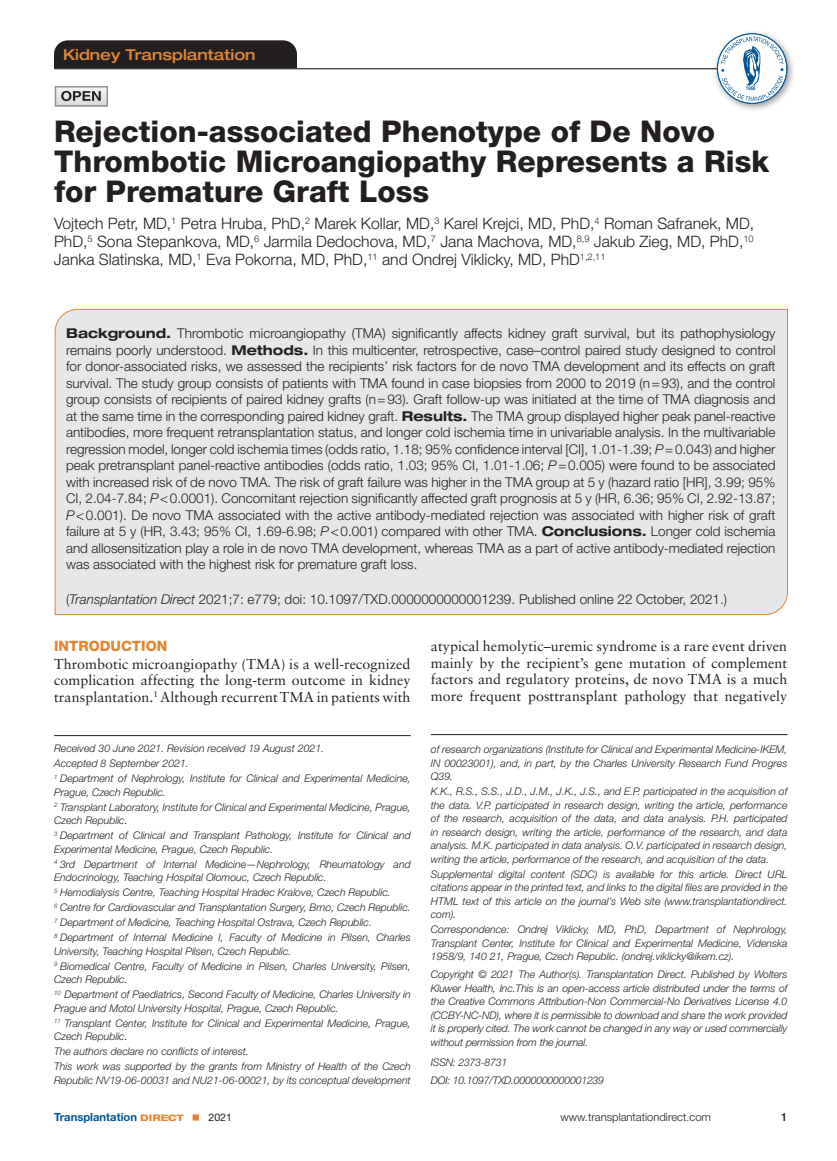
<style>
.page{position:relative;width:837px;height:1161px;background:#fff}
.page>*{position:absolute;margin:0;border:0;box-sizing:border-box;transform-origin:0 0}
.t1{font:800 30px/30px "Helvetica Neue LT Std";color:#231f20}
.t2{font:300 15.75px/18px "Helvetica Neue LT Std";color:#231f20;text-align:justify}
.t3{font:500 expanded 15px "Helvetica Neue LT Std";color:#e38634}
.t4{font:14.25px/16.5px "Sabon LT Std";letter-spacing:.005em;color:#231f20;text-align:justify}
.t5{font:800 14.25px "Helvetica Neue LT Std";color:#e38634}
.t6{font:300 13.5px/16.5px "Helvetica Neue LT Std";color:#231f20;text-align:justify}
.t7{font:300 11.25px "Helvetica Neue LT Std";color:#231f20}
.t8{font:700 11.25px "Helvetica Neue LT Std";color:#005595}
.t9{font:500 11.25px "Helvetica Neue LT Std";color:#231f20}
.t10{font:italic 300 10.5px/13.5px "Helvetica Neue LT Std";color:#231f20}
.t11{font:italic 300 10.5px/18px "Helvetica Neue LT Std";letter-spacing:-.02em;color:#231f20}
.t12{font:10.5px "Helvetica Neue LT Std";color:#231f20}
.s1{font-weight:700;font-stretch:expanded}
.s2{font-style:italic}
.s3{font-weight:800;font-stretch:expanded;font-size:9px;color:#e38634}
</style>
<div class="page">
<div style="left:193px;top:1114px;width:6px;height:7px;background:#e38634"></div>
<hr style="left:54px;top:68px;width:734px;height:1px;background:#231f20">
<img style="left:58px;top:89px;width:47px;height:15px">
<div style="left:55px;top:86px;width:53px;height:21px;border:2px solid #909295"></div>
<svg style="left:61px;top:91px;width:40px;height:10px"></svg>
<hr style="left:54px;top:735px;width:357px;height:1px;background:#231f20">
<div style="left:54px;top:40px;width:243px;height:28px;background:#231f20"></div>
<div style="left:54px;top:309px;width:734px;height:306px;background:#e6e7e9"></div>
<hr style="left:431px;top:734px;width:357px;height:1px;background:#231f20">
<div style="left:713px;top:29px;width:83px;height:84px;background:#231f20;opacity:.45"></div>
<svg style="left:717px;top:34px;width:70px;height:69px"></svg>
<svg style="left:721px;top:37px;width:62px;height:64px"></svg>
<div style="left:717px;top:33px;width:70px;height:71px;border:1px solid #005595;border-radius:50%"></div>
<h3 class="t3" style="left:63px;top:45px;width:194px">Kidney Transplantation</h3>
<h1 class="t1" style="left:54px;top:116px;width:717px">Rejection-associated Phenotype of De Novo<br>Thrombotic Microangiopathy Represents a Risk for Premature Graft Loss</h1>
<p class="t2" style="left:54px;top:214px;width:702px">Vojtech Petr, MD,<sup>1</sup> Petra Hruba, PhD,<sup>2</sup> Marek Kollar, MD,<sup>3</sup> Karel Krejci, MD, PhD,<sup>4</sup> Roman Safranek, MD, PhD,<sup>5</sup> Sona Stepankova, MD,<sup>6</sup> Jarmila Dedochova, MD,<sup>7</sup> Jana Machova, MD,<sup>8,9</sup> Jakub Zieg, MD, PhD,<sup>10<br></sup>Janka Slatinska, MD,<sup>1</sup> Eva Pokorna, MD, PhD,<sup>11</sup> and Ondrej Viklicky, MD, PhD<sup>1,2,11</sup></p>
<p class="t6" style="left:66px;top:325px;width:711px"><span class="s1">Background.</span> Thrombotic microangiopathy (TMA) significantly affects kidney graft survival, but its pathophysiology remains poorly understood. <span class="s1">Methods.</span> In this multicenter, retrospective, case–control paired study designed to control for donor-associated risks, we assessed the recipients’ risk factors for de novo TMA development and its effects on graft survival. The study group consists of patients with TMA found in case biopsies from 2000 to 2019 (n=93), and the control group consists of recipients of paired kidney grafts (n=93). Graft follow-up was initiated at the time of TMA diagnosis and at the same time in the corresponding paired kidney graft. <span class="s1">Results.</span> The TMA group displayed higher peak panel-reactive antibodies, more frequent retransplantation status, and longer cold ischemia time in univariable analysis. In the multivariable regression model, longer cold ischemia times (odds ratio, 1.18; 95% confidence interval [CI], 1.01-1.39; <span class="s2">P</span>=0.043) and higher peak pretransplant panel-reactive antibodies (odds ratio, 1.03; 95% CI, 1.01-1.06; <span class="s2">P</span>=0.005) were found to be associated with increased risk of de novo TMA. The risk of graft failure was higher in the TMA group at 5 y (hazard ratio [HR], 3.99; 95% CI, 2.04-7.84; <span class="s2">P</span>&lt;0.0001). Concomitant rejection significantly affected graft prognosis at 5 y (HR, 6.36; 95% CI, 2.92-13.87; <span class="s2">P</span>&lt;0.001). De novo TMA associated with the active antibody-mediated rejection was associated with higher risk of graft failure at 5 y (HR, 3.43; 95% CI, 1.69-6.98; <span class="s2">P</span>&lt;0.001) compared with other TMA. <span class="s1">Conclusions.</span> Longer cold ischemia and allosensitization play a role in de novo TMA development, whereas TMA as a part of active antibody-mediated rejection was associated with the highest risk for premature graft loss.</p>
<p class="t6" style="left:66px;top:590px;width:663px">(<span class="s2">Transplantation Direct</span> 2021;7: e779; doi: 10.1097/TXD.0000000000001239. Published online 22 October, 2021.)</p>
<h3 class="t5" style="left:54px;top:637px;width:115px">INTRODUCTION</h3>
<h3 class="t4" style="left:54px;top:655px;width:358px">Thrombotic microangiopathy (TMA) is a well-recognized complication affecting the long-term outcome in kidney transplantation.<sup>1</sup> Although recurrent TMA in patients with</h3>
<p class="t10" style="left:54px;top:741px;width:358px;line-height:15px">Received 30 June 2021. Revision received 19 August 2021.<br>Accepted 8 September 2021.<br><sup>1</sup> Department of Nephrology, Institute for Clinical and Experimental Medicine,</p>
<p class="t10" style="left:54px;top:784px;width:358px;line-height:15px">Prague, Czech Republic.<br><sup>2</sup> Transplant Laboratory, Institute for Clinical and Experimental Medicine, Prague,</p>
<p class="t10" style="left:54px;top:813px;width:358px;line-height:15px">Czech Republic.<br><sup>3</sup> Department of Clinical and Transplant Pathology, Institute for Clinical and</p>
<p class="t10" style="left:54px;top:841px;width:358px;line-height:15px">Experimental Medicine, Prague, Czech Republic.<br><sup>4</sup> 3rd Department of Internal Medicine—Nephrology, Rheumatology and</p>
<p class="t10" style="left:54px;top:870px;width:358px;line-height:15px">Endocrinology, Teaching Hospital Olomouc, Czech Republic.<br><sup>5</sup> Hemodialysis Centre, Teaching Hospital Hradec Kralove, Czech Republic.<br><sup>6</sup> Centre for Cardiovascular and Transplantation Surgery, Brno, Czech Republic.<br><sup>7</sup> Department of Medicine, Teaching Hospital Ostrava, Czech Republic.<br><sup>8</sup> Department of Internal Medicine I, Faculty of Medicine in Pilsen, Charles</p>
<p class="t10" style="left:54px;top:943px;width:358px;line-height:15px">University, Teaching Hospital Pilsen, Czech Republic.<br><sup>9</sup> Biomedical Centre, Faculty of Medicine in Pilsen, Charles University, Pilsen,</p>
<p class="t10" style="left:54px;top:972px;width:358px;line-height:15px">Czech Republic.<br><sup>10</sup> Department of Paediatrics, Second Faculty of Medicine, Charles University in</p>
<p class="t10" style="left:54px;top:1000px;width:358px;line-height:15px">Prague and Motol University Hospital, Prague, Czech Republic.<br><sup>11</sup> Transplant Center, Institute for Clinical and Experimental Medicine, Prague,</p>
<p class="t10" style="left:54px;top:1029px;width:358px;line-height:15px">Czech Republic.<br>The authors declare no conflicts of interest.<br>This work was supported by the grants from Ministry of Health of the Czech</p>
<p class="t10" style="left:54px;top:1073px;width:358px">Republic NV19-06-00031 and NU21-06-00021, by its conceptual development</p>
<h3 class="t4" style="left:431px;top:638px;width:358px">atypical hemolytic–uremic syndrome is a rare event driven mainly by the recipient’s gene mutation of complement factors and regulatory proteins, de novo TMA is a much more frequent posttransplant pathology that negatively</h3>
<p class="t10" style="left:431px;top:742px;width:358px;text-align:justify">of research organizations (Institute for Clinical and Experimental Medicine-IKEM, IN 00023001), and, in part, by the Charles University Research Fund Progres Q39.</p>
<p class="t10" style="left:431px;top:784px;width:358px;text-align:justify">K.K., R.S., S.S., J.D., J.M., J.K., J.S., and E.P. participated in the acquisition of the data. V.P. participated in research design, writing the article, performance of the research, acquisition of the data, and data analysis. P.H. participated in research design, writing the article, performance of the research, and data analysis. M.K. participated in data analysis. O.V. participated in research design, writing the article, performance of the research, and acquisition of the data.</p>
<p class="t10" style="left:431px;top:867px;width:358px;text-align:justify">Supplemental digital content (SDC) is available for this article. Direct URL citations appear in the printed text, and links to the digital files are provided in the HTML text of this article on the journal’s Web site (www.transplantationdirect. com).</p>
<p class="t10" style="left:431px;top:922px;width:358px;text-align:justify">Correspondence: Ondrej Viklicky, MD, PhD, Department of Nephrology, Transplant Center, Institute for Clinical and Experimental Medicine, Videnska 1958/9, 140 21, Prague, Czech Republic. (ondrej.viklicky@ikem.cz).</p>
<p class="t10" style="left:431px;top:967px;width:358px;text-align:justify">Copyright © 2021 The Author(s). Transplantation Direct. Published by Wolters Kluwer Health, Inc.This is an open-access article distributed under the terms of the Creative Commons Attribution-Non Commercial-No Derivatives License 4.0 (CCBY-NC-ND), where it is permissible to download and share the work provided it is properly cited. The work cannot be changed in any way or used commercially without permission from the journal.</p>
<p class="t11" style="left:431px;top:1053px;width:175px">ISSN: 2373-8731<br>DOI: 10.1097/TXD.0000000000001239</p>
<p class="t8" style="left:54px;top:1110px;width:131px">Transplantation <span class="s3">DIRECT</span></p>
<p class="t12" style="left:209px;top:1111px;width:25px">2021</p>
<p class="t7" style="left:561px;top:1110px;width:152px">www.transplantationdirect.com</p>
<p class="t9" style="left:781px;top:1110px;width:8px">1</p>
</div>
